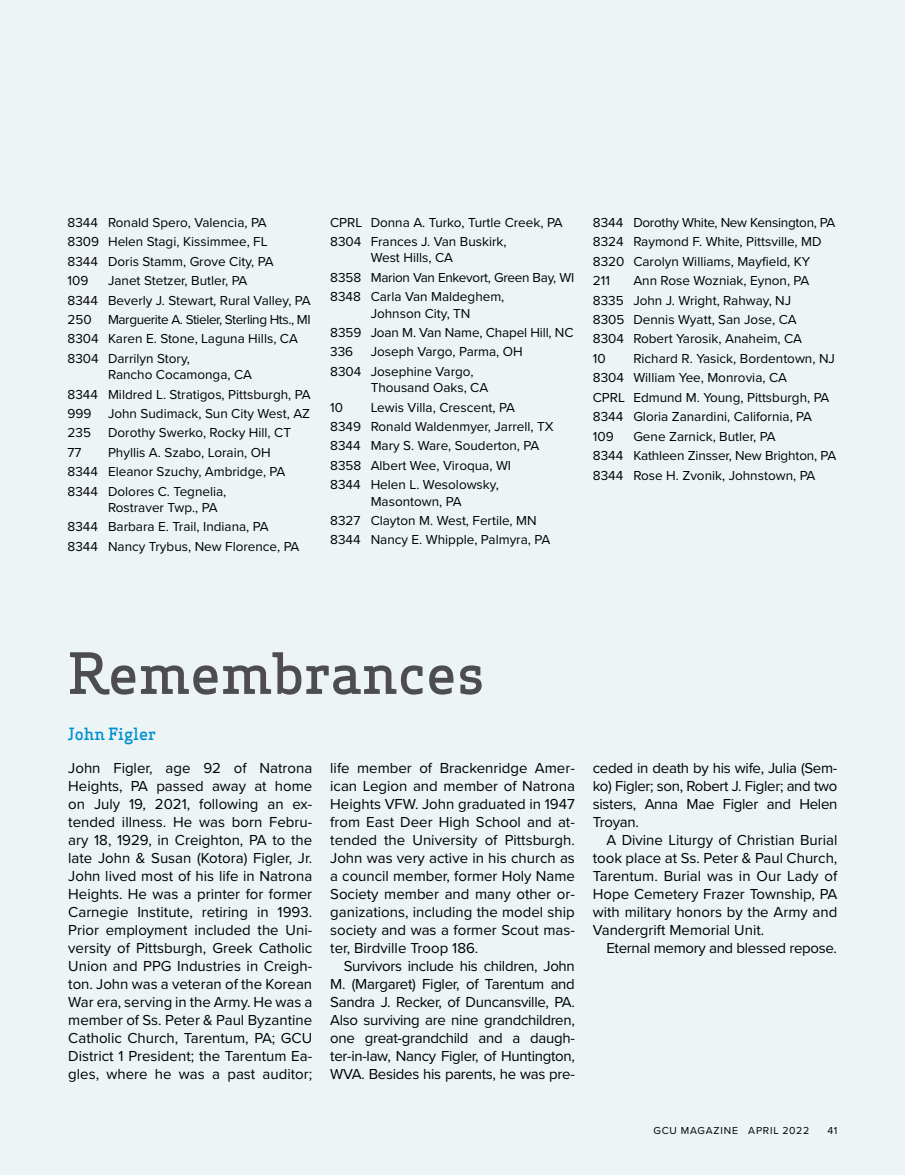
<style>
.page{position:relative;width:905px;height:1175px;background:#fff}
.page>*{position:absolute;margin:0;border:0;box-sizing:border-box;transform-origin:0 0}
.t1{font:500 55.5px "Apex Serif";color:#4d4d4f}
.t2{font:500 16.5px "Apex Serif";color:#0090d1}
.t3{font:15px/18px "Proxima Nova";color:#000;text-align:justify}
.t4{font:15px "Proxima Nova";letter-spacing:-.02em;color:#000}
.t5{font:13.5px/19.5px "Proxima Nova";color:#000}
.t6{font:10.5px "Proxima Nova";letter-spacing:.075em;color:#000}
</style>
<div class="page">
<div style="left:0;top:0;width:904px;height:1174px;background:#ecf4f5"></div>
<p class="t5" style="left:68px;top:212px;width:207px">8344 Ronald Spero, Valencia, PA<br>8309 Helen Stagi, Kissimmee, FL<br>8344 Doris Stamm, Grove City, PA<br>109</p>
<p class="t5" style="left:68px;top:270px;width:245px;text-indent:40px">Janet Stetzer, Butler, PA<br>8344 Beverly J. Stewart, Rural Valley, PA 250 Marguerite A. Stieler, Sterling Hts., MI 8304 Karen E. Stone, Laguna Hills, CA 8304 Darrilyn Story,</p>
<p class="t5" style="left:68px;top:364px;width:244px;text-indent:40px">Rancho Cocamonga, CA<br>8344 Mildred L. Stratigos, Pittsburgh, PA<br>999 John Sudimack, Sun City West, AZ<br>235</p>
<p class="t5" style="left:108px;top:422px;width:184px">Dorothy Swerko, Rocky Hill, CT</p>
<p class="t5" style="left:68px;top:442px;width:219px;text-indent:40px">Phyllis A. Szabo, Lorain, OH<br>8344 Eleanor Szuchy, Ambridge, PA<br>8344 Dolores C. Tegnelia,</p>
<p class="t5" style="left:68px;top:497px;width:233px;text-indent:40px">Rostraver Twp., PA<br>8344 Barbara E. Trail, Indiana, PA<br>8344 Nancy Trybus, New Florence, PA</p>
<p class="t5" style="left:68px;top:442px;width:15px">77</p>
<p class="t5" style="left:330px;top:212px;width:234px">CPRL Donna A. Turko, Turtle Creek, PA<br>8304 Frances J. Van Buskirk,</p>
<p class="t5" style="left:330px;top:247px;width:245px;text-indent:40px">West Hills, CA<br>8358 Marion Van Enkevort, Green Bay, WI<br>8348 Carla Van Maldeghem,</p>
<p class="t5" style="left:330px;top:303px;width:245px;text-indent:40px">Johnson City, TN<br>8359 Joan M. Van Name, Chapel Hill, NC<br>336</p>
<p class="t5" style="left:330px;top:341px;width:194px;text-indent:40px">Joseph Vargo, Parma, OH<br>8304 Josephine Vargo,</p>
<p class="t5" style="left:371px;top:377px;width:119px">Thousand Oaks, CA</p>
<p class="t5" style="left:330px;top:397px;width:14px">10</p>
<p class="t5" style="left:330px;top:397px;width:225px;text-indent:40px">Lewis Villa, Crescent, PA<br>8349 Ronald Waldenmyer, Jarrell, TX<br>8344 Mary S. Ware, Souderton, PA<br>8358 Albert Wee, Viroqua, WI<br>8344 Helen L. Wesolowsky,</p>
<p class="t5" style="left:330px;top:490px;width:221px;text-indent:40px">Masontown, PA<br>8327 Clayton M. West, Fertile, MN<br>8344 Nancy E. Whipple, Palmyra, PA</p>
<p class="t5" style="left:593px;top:212px;width:244px">8344 Dorothy White, New Kensington, PA<br>8324 Raymond F. White, Pittsville, MD<br>8320 Carolyn Williams, Mayfield, KY<br>211</p>
<p class="t5" style="left:593px;top:270px;width:218px;text-indent:40px">Ann Rose Wozniak, Eynon, PA<br>8335 John J. Wright, Rahway, NJ<br>8305 Dennis Wyatt, San Jose, CA<br>8304 Robert Yarosik, Anaheim, CA<br>10</p>
<p class="t5" style="left:593px;top:348px;width:244px;text-indent:40px">Richard R. Yasick, Bordentown, NJ<br>8304 William Yee, Monrovia, CA<br>CPRL Edmund M. Young, Pittsburgh, PA<br>8344 Gloria Zanardini, California, PA<br>109</p>
<p class="t5" style="left:593px;top:426px;width:245px;text-indent:40px">Gene Zarnick, Butler, PA<br>8344 Kathleen Zinsser, New Brighton, PA<br>8344 Rose H. Zvonik, Johnstown, PA</p>
<h1 class="t1" style="left:68px;top:638px;width:418px">Remembrances</h1>
<p class="t2" style="left:68px;top:723px;width:90px">John Figler</p>
<p class="t3" style="left:68px;top:758px;width:245px">John Figler, age 92 of Natrona Heights, PA passed away at home on July 19, 2021, following an ex&shy;tended illness. He was born Febru&shy;ary 18, 1929, in Creighton, PA to the late John &amp; Susan (Kotora) Figler, Jr.<br>John lived most of his life in Natrona Heights. He was a printer for former Carnegie Institute, retiring in 1993.<br>Prior employment included the Uni&shy;versity of Pittsburgh, Greek Catholic Union and PPG Industries in Creigh&shy;ton. John was a veteran of the Korean War era, serving in the Army. He was a member of Ss. Peter &amp; Paul Byzantine Catholic Church, Tarentum, PA; GCU District 1 President; the Tarentum Ea&shy;gles, where he was a past auditor;</p>
<p class="t3" style="left:330px;top:758px;width:246px">life member of Brackenridge Amer&shy;ican Legion and member of Natrona Heights VFW. John graduated in 1947 from East Deer High School and at&shy;tended the University of Pittsburgh.<br>John was very active in his church as a council member, former Holy Name Society member and many other or&shy;ganizations, including the model ship society and was a former Scout mas&shy;ter, Birdville Troop 186.</p>
<p class="t3" style="left:330px;top:956px;width:246px;text-indent:14px">Survivors include his children, John M. (Margaret) Figler, of Tarentum and Sandra J. Recker, of Duncansville, PA.<br>Also surviving are nine grandchildren, one great-grandchild and a daugh&shy;ter-in-law, Nancy Figler, of Huntington, WVA. Besides his parents, he was pre-</p>
<p class="t3" style="left:593px;top:758px;width:246px">ceded in death by his wife, Julia (Sem&shy;ko) Figler; son, Robert J. Figler; and two sisters, Anna Mae Figler and Helen Troyan.</p>
<p class="t3" style="left:593px;top:830px;width:246px;text-indent:14px">A Divine Liturgy of Christian Burial took place at Ss. Peter &amp; Paul Church, Tarentum. Burial was in Our Lady of Hope Cemetery Frazer Township, PA with military honors by the Army and Vandergrift Memorial Unit.</p>
<p class="t4" style="left:606px;top:937px;width:232px">Eternal memory and blessed repose.</p>
<p class="t6" style="left:653px;top:1123px;width:157px">GCU MAGAZINE APRIL 2022</p>
<p class="t6" style="left:827px;top:1123px;width:11px">41</p>
</div>
